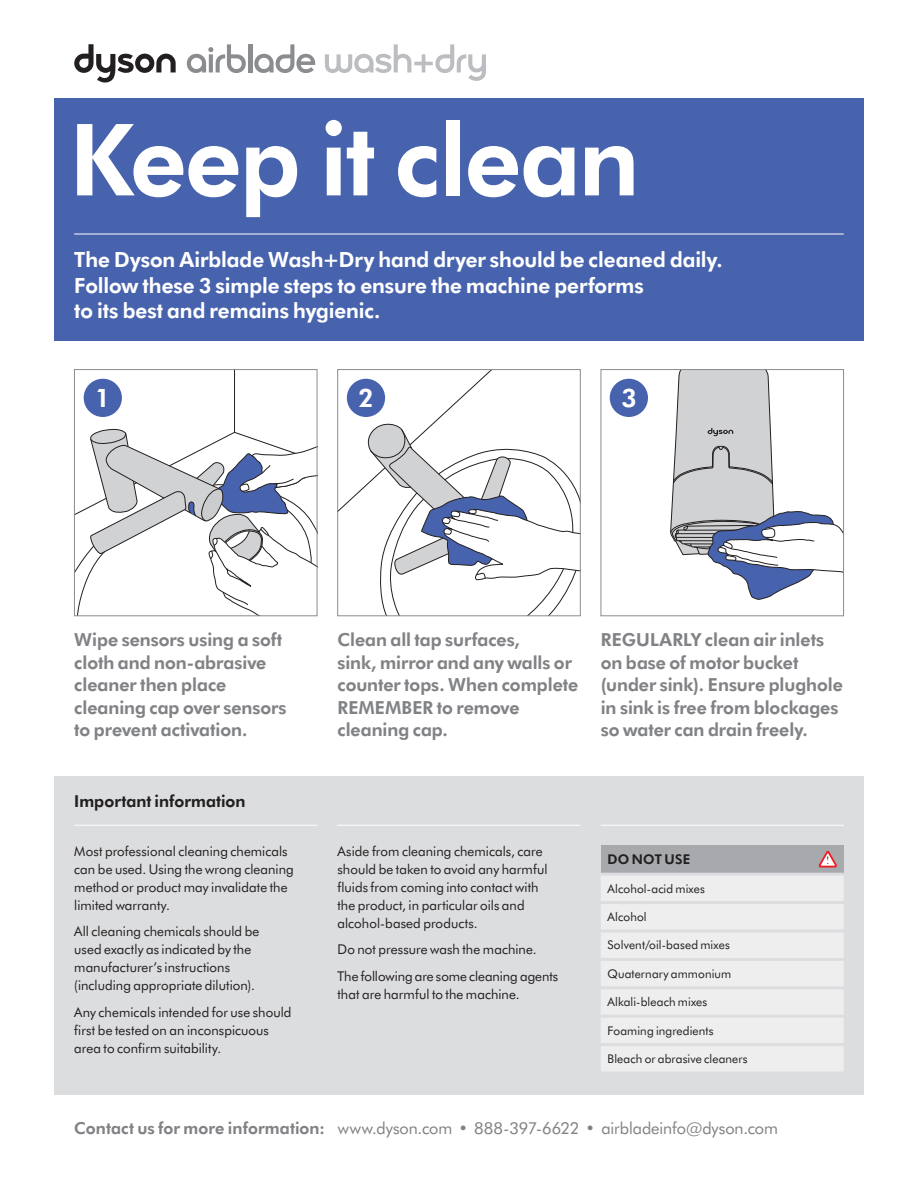
<style>
.page{position:relative;width:918px;height:1188px;background:#fff}
.page>*{position:absolute;margin:0;border:0;box-sizing:border-box;transform-origin:0 0}
.t1{font:800 99.75px "Futura B Tfor Dyson";letter-spacing:-.015em;color:#fff}
.t2{font:800 25.5px "Futura BT";color:#fff}
.t3{font:800 21px/25.5px "Futura B Tfor Dyson";color:#fff}
.t4{font:800 18px/22.5px "Futura B Tfor Dyson";color:#808285}
.t5{font:16.5px "Futura B Tfor Dyson";color:#808285}
.t6{font:800 16.5px "Futura B Tfor Dyson";letter-spacing:.005em;color:#231f20}
.t7{font:13.5px/18px "Futura B Tfor Dyson";letter-spacing:.01em;color:#231f20}
.t8{font:800 13.5px "Futura B Tfor Dyson";letter-spacing:.015em;color:#231f20}
.t9{font:12px "Futura B Tfor Dyson";letter-spacing:.01em;color:#231f20}
.s1{font-weight:800}
</style>
<div class="page">
<div style="left:54px;top:98px;width:810px;height:243px;background:#4863ae"></div>
<div style="left:54px;top:776px;width:810px;height:318px;background:#dcdddf"></div>
<svg style="left:76px;top:371px;width:239px;height:243px"></svg>
<div style="left:74px;top:369px;width:243px;height:247px;border:1px solid #8a8c8f"></div>
<svg style="left:340px;top:371px;width:238px;height:243px"></svg>
<div style="left:338px;top:369px;width:242px;height:247px;border:1px solid #8a8c8f"></div>
<svg style="left:671px;top:371px;width:171px;height:229px"></svg>
<div style="left:601px;top:369px;width:243px;height:247px;border:1px solid #8a8c8f"></div>
<div style="left:84px;top:379px;width:38px;height:38px;background:#4863ae;border-radius:50%"></div>
<div style="left:347px;top:379px;width:38px;height:38px;background:#4863ae;border-radius:50%"></div>
<div style="left:610px;top:379px;width:38px;height:38px;background:#4863ae;border-radius:50%"></div>
<svg style="left:187px;top:44px;width:59px;height:29px"></svg>
<hr style="left:248px;top:44px;width:4px;height:28px;background:#8a8c8f">
<svg style="left:254px;top:44px;width:61px;height:29px"></svg>
<svg style="left:74px;top:44px;width:102px;height:39px"></svg>
<svg style="left:325px;top:44px;width:161px;height:37px"></svg>
<div style="left:601px;top:846px;width:243px;height:28px;background:#a8a9ad"></div>
<div style="left:601px;top:876px;width:243px;height:195px;background:#eeeeef"></div>
<hr style="left:601px;top:873px;width:243px;height:3px;background:#dcdddf">
<hr style="left:601px;top:901px;width:243px;height:3px;background:#dcdddf">
<hr style="left:601px;top:929px;width:243px;height:3px;background:#dcdddf">
<hr style="left:601px;top:958px;width:243px;height:3px;background:#dcdddf">
<hr style="left:601px;top:986px;width:243px;height:3px;background:#dcdddf">
<hr style="left:601px;top:1015px;width:243px;height:3px;background:#dcdddf">
<hr style="left:601px;top:1043px;width:243px;height:3px;background:#dcdddf">
<svg style="left:819px;top:851px;width:18px;height:17px"></svg>
<hr style="left:74px;top:234px;width:770px;height:1px;background:#fff">
<hr style="left:74px;top:825px;width:243px;height:1px;background:#fff">
<hr style="left:338px;top:825px;width:242px;height:1px;background:#fff">
<hr style="left:601px;top:825px;width:243px;height:1px;background:#fff">
<h1 class="t1" style="left:70px;top:89px;width:571px">Keep it clean</h1>
<h3 class="t3" style="left:74px;top:246px;width:650px">The Dyson Airblade Wash+Dry hand dryer should be cleaned daily.<br>Follow these 3 simple steps to ensure the machine performs<br>to its best and remains hygienic.</h3>
<h2 class="t2" style="left:95px;top:381px;width:17px">1</h2>
<h2 class="t2" style="left:358px;top:381px;width:17px">2</h2>
<h2 class="t2" style="left:621px;top:381px;width:17px">3</h2>
<h3 class="t4" style="left:74px;top:628px;width:214px">Wipe sensors using a soft cloth and non-abrasive cleaner then place cleaning cap over sensors to prevent activation.</h3>
<h3 class="t4" style="left:338px;top:628px;width:242px">Clean all tap surfaces,<br>sink, mirror and any walls or counter tops. When complete<br>REMEMBER to remove cleaning cap.</h3>
<h3 class="t4" style="left:601px;top:628px;width:244px">REGULARLY clean air inlets on base of motor bucket (under sink). Ensure plughole in sink is free from blockages so water can drain freely.</h3>
<p class="t6" style="left:74px;top:790px;width:173px">Important information</p>
<p class="t7" style="left:74px;top:841px;width:221px">Most professional cleaning chemicals can be used. Using the wrong cleaning method or product may invalidate the limited warranty.</p>
<p class="t7" style="left:74px;top:922px;width:187px">All cleaning chemicals should be used exactly as indicated by the manufacturer’s instructions (including appropriate dilution).</p>
<p class="t7" style="left:74px;top:1002px;width:219px">Any chemicals intended for use should first be tested on an inconspicuous area to confirm suitability.</p>
<p class="t7" style="left:338px;top:841px;width:211px">Aside from cleaning chemicals, care should be taken to avoid any harmful fluids from coming into contact with the product, in particular oils and alcohol-based products.</p>
<p class="t7" style="left:338px;top:935px;width:222px;line-height:26.5px">Do not pressure wash the machine.<br>The following are some cleaning agents</p>
<p class="t7" style="left:338px;top:984px;width:184px">that are harmful to the machine.</p>
<p class="t8" style="left:608px;top:850px;width:84px">DO NOT USE</p>
<p class="t9" style="left:608px;top:880px;width:99px">Alcohol-acid mixes</p>
<p class="t9" style="left:608px;top:909px;width:41px">Alcohol</p>
<p class="t9" style="left:608px;top:937px;width:124px">Solvent/oil-based mixes</p>
<p class="t9" style="left:608px;top:965px;width:125px">Quaternary ammonium</p>
<p class="t9" style="left:608px;top:994px;width:101px">Alkali-bleach mixes</p>
<p class="t9" style="left:608px;top:1022px;width:108px">Foaming ingredients</p>
<p class="t9" style="left:608px;top:1051px;width:142px">Bleach or abrasive cleaners</p>
<p class="t5" style="left:74px;top:1117px;width:705px"><span class="s1">Contact us for more information:</span> www.dyson.com • 888-397-6622 • airbladeinfo@dyson.com</p>
</div>
